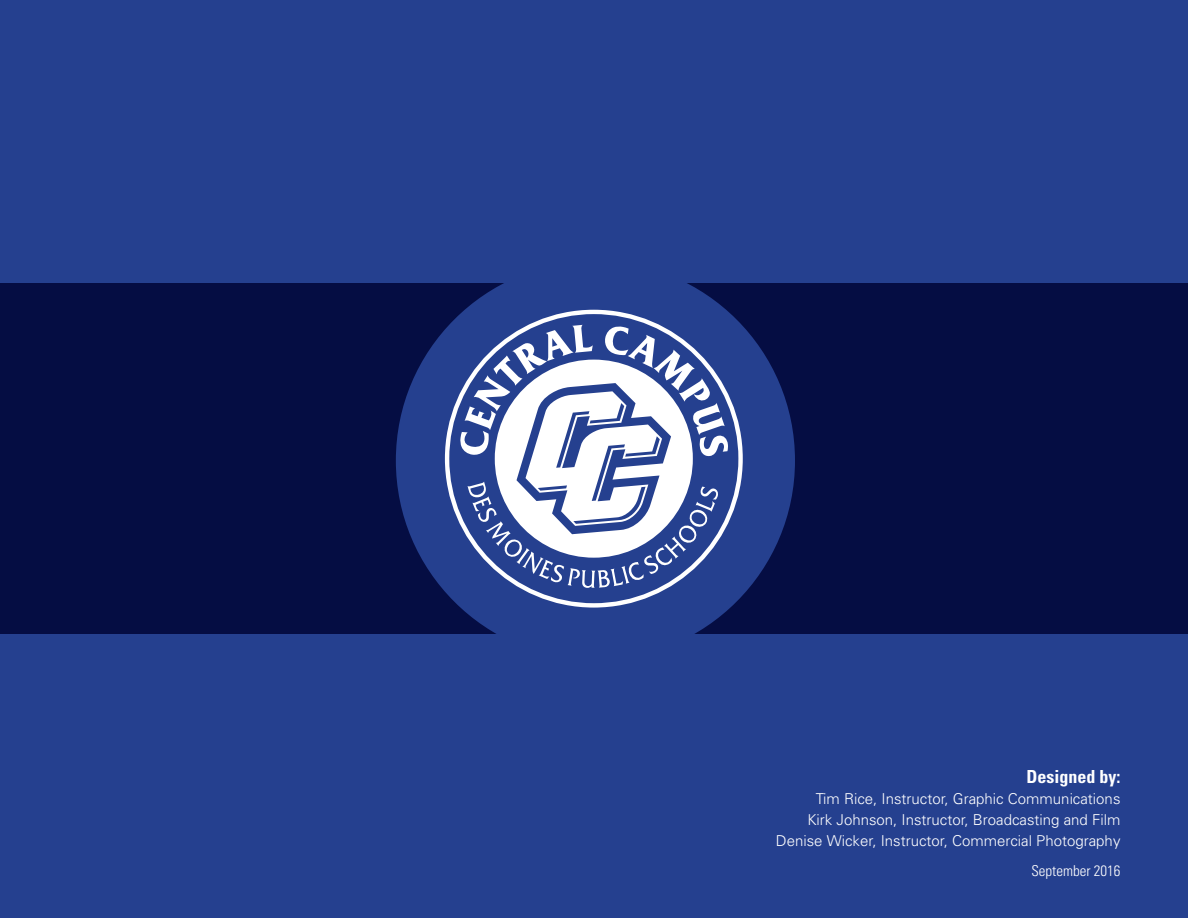
<style>
.page{position:relative;width:1188px;height:918px;background:#25408f}
.page>*{position:absolute;margin:0;border:0;box-sizing:border-box;transform-origin:0 0}
.t1{font:700 condensed 18px "Univers";color:#fff}
.t2{font:300 15px/21px "Univers";color:#fff;text-align:right}
.t3{font:300 condensed 15px "Univers";color:#fff}
</style>
<div class="page">
<div style="left:0;top:284px;width:1188px;height:350px;background:#050d43"></div>
<div style="left:396px;top:261px;width:399px;height:399px;background:#25408f;border-radius:50%"></div>
<svg style="left:445px;top:310px;width:298px;height:298px"></svg>
<svg style="left:460px;top:325px;width:268px;height:263px"></svg>
<p class="t1" style="left:1027px;top:766px;width:95px">Designed by:</p>
<p class="t2" style="left:776px;top:789px;width:346px">Tim Rice, Instructor, Graphic Communications<br>Kirk Johnson, Instructor, Broadcasting and Film<br>Denise Wicker, Instructor, Commercial Photography</p>
<p class="t3" style="left:1031px;top:861px;width:91px">September 2016</p>
</div>
